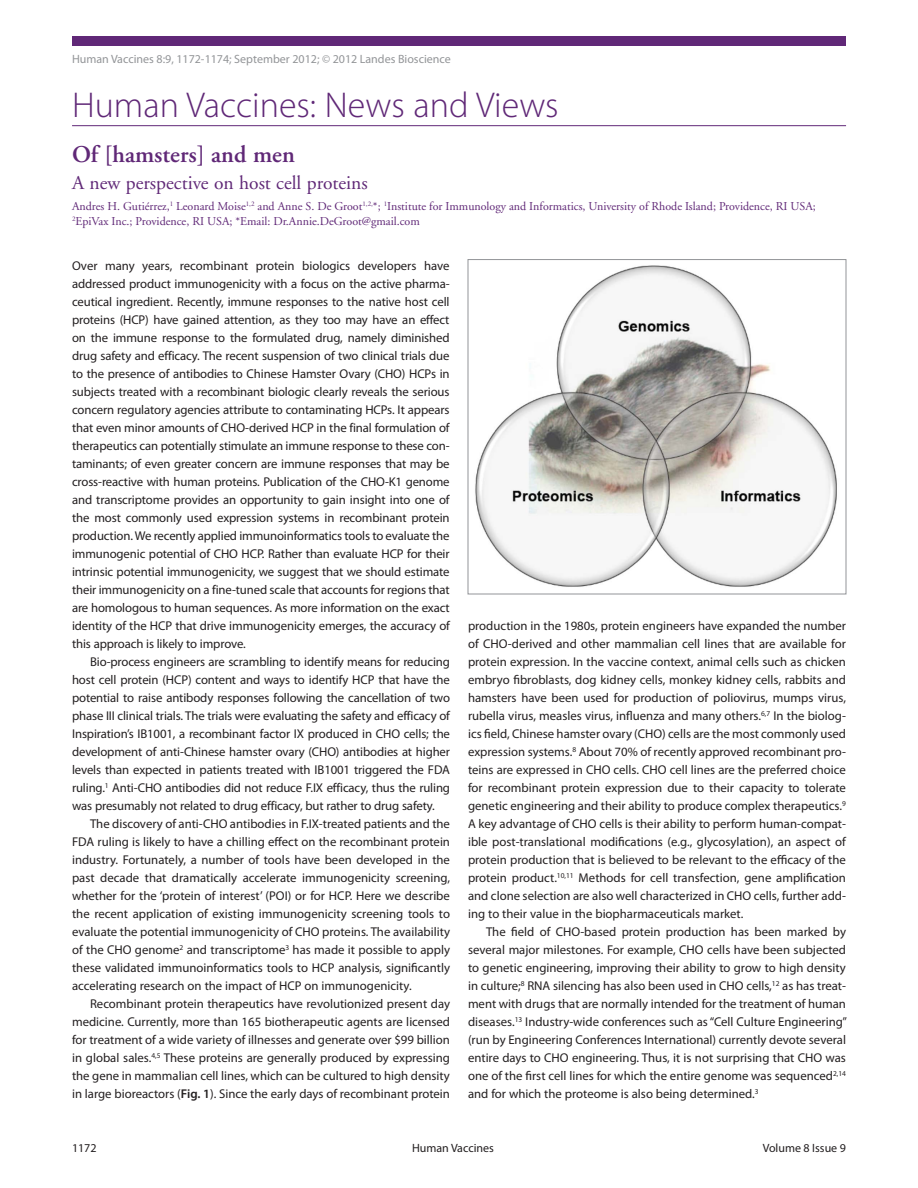
<style>
.page{position:relative;width:918px;height:1188px;background:#fff}
.page>*{position:absolute;margin:0;border:0;box-sizing:border-box;transform-origin:0 0}
.t1{font:300 36px "Myriad Pro";color:#602877}
.t2{font:600 24px "Adobe Garamond";color:#602877}
.t3{font:19.5px "Adobe Garamond";color:#602877}
.t4{font:12.75px/18px "Myriad Pro";color:#231f20;text-align:justify}
.t5{font:12px/15px "Adobe Garamond";color:#602877}
.t6{font:12px "Myriad Pro";color:#939598}
.t7{font:12px "Myriad Pro";color:#231f20}
.s1{font-weight:600}
</style>
<div class="page">
<div style="left:72px;top:36px;width:774px;height:10px;background:#602877"></div>
<hr style="left:72px;top:125px;width:774px;height:1px;background:#602877">
<img style="left:475px;top:265px;width:362px;height:322px">
<div style="left:468px;top:259px;width:378px;height:335px;border:1px solid #939598"></div>
<p class="t6" style="left:72px;top:52px;width:380px">Human Vaccines 8:9, 1172-1174; September 2012; © 2012 Landes Bioscience</p>
<h1 class="t1" style="left:72px;top:83px;width:488px">Human Vaccines: News and Views</h1>
<h2 class="t2" style="left:72px;top:141px;width:224px">Of [hamsters] and men</h2>
<h3 class="t3" style="left:72px;top:173px;width:297px">A new perspective on host cell proteins</h3>
<p class="t5" style="left:72px;top:199px;width:745px">Andres H. Gutiérrez,<sup>1</sup> Leonard Moise<sup>1,2</sup> and Anne S. De Groot<sup>1,2,</sup>*; <sup>1</sup>Institute for Immunology and Informatics, University of Rhode Island; Providence, RI USA;<br><sup>2</sup>EpiVax Inc.; Providence, RI USA; *Email: Dr.Annie.DeGroot@gmail.com</p>
<p class="t4" style="left:72px;top:257px;width:379px">Over many years, recombinant protein biologics developers have addressed product immunogenicity with a focus on the active pharma&shy;ceutical ingredient. Recently, immune responses to the native host cell proteins (HCP) have gained attention, as they too may have an effect on the immune response to the formulated drug, namely diminished drug safety and efficacy. The recent suspension of two clinical trials due to the presence of antibodies to Chinese Hamster Ovary (CHO) HCPs in subjects treated with a recombinant biologic clearly reveals the serious concern regulatory agencies attribute to contaminating HCPs. It appears that even minor amounts of CHO-derived HCP in the final formulation of therapeutics can potentially stimulate an immune response to these con&shy;taminants; of even greater concern are immune responses that may be cross-reactive with human proteins. Publication of the CHO-K1 genome and transcriptome provides an opportunity to gain insight into one of the most commonly used expression systems in recombinant protein production. We recently applied immunoinformatics tools to evaluate the immunogenic potential of CHO HCP. Rather than evaluate HCP for their intrinsic potential immunogenicity, we suggest that we should estimate their immunogenicity on a fine-tuned scale that accounts for regions that are homologous to human sequences. As more information on the exact identity of the HCP that drive immunogenicity emerges, the accuracy of this approach is likely to improve.</p>
<p class="t4" style="left:72px;top:653px;width:380px;text-indent:18px">Bio-process engineers are scrambling to identify means for reducing host cell protein (HCP) content and ways to identify HCP that have the potential to raise antibody responses following the cancellation of two phase III clinical trials. The trials were evaluating the safety and efficacy of Inspiration’s IB1001, a recombinant factor IX produced in CHO cells; the development of anti-Chinese hamster ovary (CHO) antibodies at higher levels than expected in patients treated with IB1001 triggered the FDA ruling.<sup>1</sup> Anti-CHO antibodies did not reduce F.IX efficacy, thus the ruling was presumably not related to drug efficacy, but rather to drug safety.</p>
<p class="t4" style="left:72px;top:815px;width:380px;text-indent:18px">The discovery of anti-CHO antibodies in F.IX-treated patients and the FDA ruling is likely to have a chilling effect on the recombinant protein industry. Fortunately, a number of tools have been developed in the past decade that dramatically accelerate immunogenicity screening, whether for the ‘protein of interest’ (POI) or for HCP. Here we describe the recent application of existing immunogenicity screening tools to evaluate the potential immunogenicity of CHO proteins. The availability of the CHO genome<sup>2</sup> and transcriptome<sup>3</sup> has made it possible to apply these validated immunoinformatics tools to HCP analysis, significantly accelerating research on the impact of HCP on immunogenicity.</p>
<p class="t4" style="left:72px;top:995px;width:380px;text-indent:18px">Recombinant protein therapeutics have revolutionized present day medicine. Currently, more than 165 biotherapeutic agents are licensed for treatment of a wide variety of illnesses and generate over $99 billion in global sales.<sup>4,5</sup> These proteins are generally produced by expressing the gene in mammalian cell lines, which can be cultured to high density in large bioreactors (<span class="s1">Fig. 1</span>). Since the early days of recombinant protein</p>
<p class="t4" style="left:468px;top:617px;width:380px">production in the 1980s, protein engineers have expanded the number of CHO-derived and other mammalian cell lines that are available for protein expression. In the vaccine context, animal cells such as chicken embryo fibroblasts, dog kidney cells, monkey kidney cells, rabbits and hamsters have been used for production of poliovirus, mumps virus, rubella virus, measles virus, influenza and many others.<sup>6,7</sup> In the biolog&shy;ics field, Chinese hamster ovary (CHO) cells are the most commonly used expression systems.<sup>8</sup> About 70% of recently approved recombinant pro&shy;teins are expressed in CHO cells. CHO cell lines are the preferred choice for recombinant protein expression due to their capacity to tolerate genetic engineering and their ability to produce complex therapeutics.<sup>9<br></sup>A key advantage of CHO cells is their ability to perform human-compat&shy;ible post-translational modifications (e.g., glycosylation), an aspect of protein production that is believed to be relevant to the efficacy of the protein product.<sup>10,11</sup> Methods for cell transfection, gene amplification and clone selection are also well characterized in CHO cells, further add&shy;ing to their value in the biopharmaceuticals market.</p>
<p class="t4" style="left:468px;top:923px;width:381px;text-indent:18px">The field of CHO-based protein production has been marked by several major milestones. For example, CHO cells have been subjected to genetic engineering, improving their ability to grow to high density in culture;<sup>8</sup> RNA silencing has also been used in CHO cells,<sup>12</sup> as has treat&shy;ment with drugs that are normally intended for the treatment of human diseases.<sup>13</sup> Industry-wide conferences such as “Cell Culture Engineering” (run by Engineering Conferences International) currently devote several entire days to CHO engineering. Thus, it is not surprising that CHO was one of the first cell lines for which the entire genome was sequenced<sup>2,14 </sup>and for which the proteome is also being determined.<sup>3</sup></p>
<p class="t7" style="left:72px;top:1141px;width:26px">1172</p>
<p class="t7" style="left:412px;top:1141px;width:83px">Human Vaccines</p>
<p class="t7" style="left:763px;top:1141px;width:85px">Volume 8 Issue 9</p>
</div>
